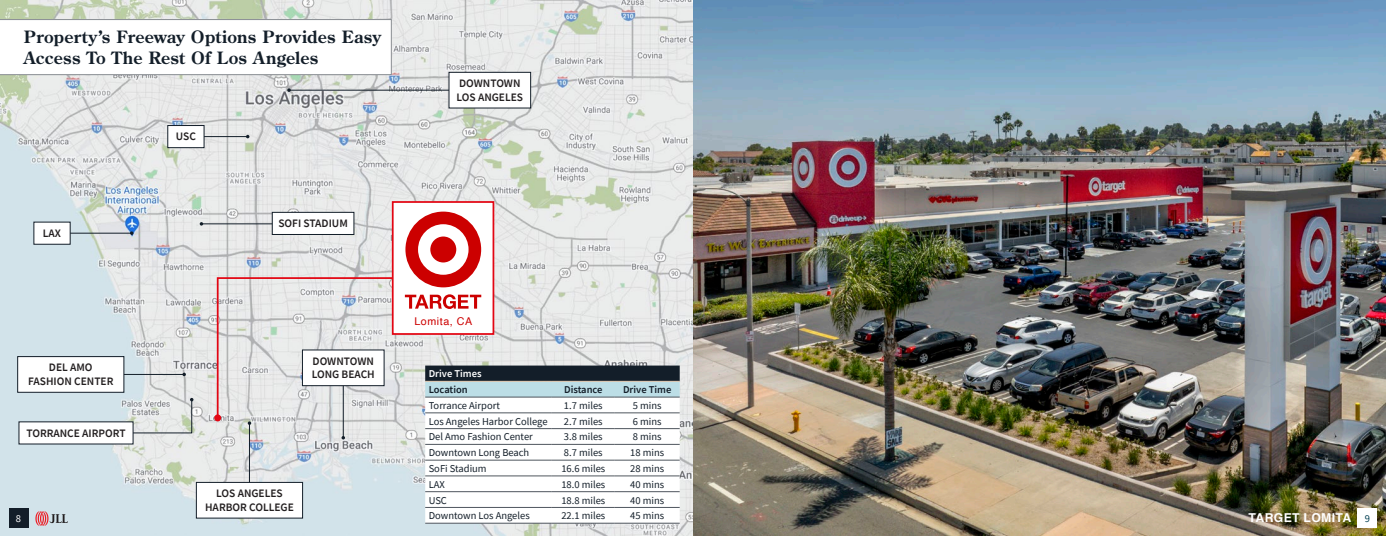
<style>
.page{position:relative;width:1386px;height:536px;background:#fff}
.page>*{position:absolute;margin:0;border:0;box-sizing:border-box;transform-origin:0 0}
.t1{font:700 16.89px/20.3px "Century Old Style Std";letter-spacing:.015em;color:#131e29}
.t2{font:700 12.25px "Helvetica";letter-spacing:.025em;color:#fff}
.t3{font:600 11.38px/13.7px "Source Sans Pro";color:#231f20}
.t4{font:10.67px "Helvetica";letter-spacing:.05em;color:#c00}
.t5{font:10.5px "Source Sans Pro";color:#131e29}
.t6{font:600 10.5px "Source Sans Pro";color:#131e29}
.t7{font:600 10.5px "Source Sans Pro";color:#fff}
.t8{font:10.5px "Source Sans Pro";color:#fff}
.s1{font-family:"Source Sans Pro";font-weight:400;font-size:10.5px;color:#003e51}
</style>
<div class="page">
<img style="left:0;top:0;width:693px;height:536px">
<svg style="left:465px;top:365px;width:215px;height:32px;background:#687d86"></svg>
<svg style="left:425px;top:398px;width:255px;height:125px"></svg>
<hr style="left:425px;top:381px;width:127px;height:1px;background:#e0c6ad">
<hr style="left:552px;top:381px;width:63px;height:1px;background:#e0c6ad">
<hr style="left:615px;top:381px;width:65px;height:1px;background:#e0c6ad">
<hr style="left:425px;top:397px;width:127px;height:1px;background:#4f565e">
<hr style="left:425px;top:412px;width:127px;height:1px;background:#4f565e">
<hr style="left:552px;top:397px;width:63px;height:1px;background:#4f565e">
<hr style="left:615px;top:397px;width:65px;height:1px;background:#4f565e">
<hr style="left:552px;top:412px;width:63px;height:1px;background:#4f565e">
<hr style="left:615px;top:412px;width:65px;height:1px;background:#4f565e">
<hr style="left:425px;top:428px;width:127px;height:1px;background:#4f565e">
<hr style="left:552px;top:428px;width:63px;height:1px;background:#4f565e">
<hr style="left:615px;top:428px;width:65px;height:1px;background:#4f565e">
<hr style="left:425px;top:444px;width:127px;height:1px;background:#4f565e">
<hr style="left:552px;top:444px;width:63px;height:1px;background:#4f565e">
<hr style="left:615px;top:444px;width:65px;height:1px;background:#4f565e">
<hr style="left:425px;top:460px;width:127px;height:1px;background:#4f565e">
<hr style="left:552px;top:460px;width:63px;height:1px;background:#4f565e">
<hr style="left:615px;top:460px;width:65px;height:1px;background:#4f565e">
<hr style="left:425px;top:475px;width:127px;height:1px;background:#4f565e">
<hr style="left:552px;top:475px;width:63px;height:1px;background:#4f565e">
<hr style="left:615px;top:475px;width:65px;height:1px;background:#4f565e">
<hr style="left:425px;top:491px;width:127px;height:1px;background:#4f565e">
<hr style="left:552px;top:491px;width:63px;height:1px;background:#4f565e">
<hr style="left:615px;top:491px;width:65px;height:1px;background:#4f565e">
<hr style="left:425px;top:507px;width:127px;height:1px;background:#4f565e">
<hr style="left:425px;top:523px;width:127px;height:1px;background:#4f565e">
<hr style="left:552px;top:507px;width:63px;height:1px;background:#4f565e">
<hr style="left:615px;top:507px;width:65px;height:1px;background:#4f565e">
<hr style="left:552px;top:523px;width:63px;height:1px;background:#4f565e">
<hr style="left:615px;top:523px;width:65px;height:1px;background:#4f565e">
<svg style="left:0;top:19px;width:392px;height:57px"></svg>
<hr style="left:68px;top:233px;width:64px;height:1px;background:#131e29">
<svg style="left:130px;top:231px;width:4px;height:4px"></svg>
<div style="left:33px;top:221px;width:38px;height:23px;background:#fff"></div>
<hr style="left:289px;top:90px;width:185px;height:1px;background:#131e29">
<svg style="left:287px;top:88px;width:4px;height:4px"></svg>
<div style="left:449px;top:72px;width:82px;height:36px;background:#fff;border:1px solid #131e29"></div>
<hr style="left:186px;top:136px;width:62px;height:1px;background:#131e29">
<div style="left:167px;top:125px;width:38px;height:23px;background:#fff;border:1px solid #131e29"></div>
<hr style="left:201px;top:223px;width:74px;height:1px;background:#131e29">
<div style="left:272px;top:212px;width:82px;height:23px;background:#fff;border:1px solid #131e29"></div>
<hr style="left:111px;top:374px;width:73px;height:1px;background:#131e29">
<svg style="left:182px;top:372px;width:4px;height:4px"></svg>
<div style="left:17px;top:356px;width:107px;height:36px;background:#fff;border:1px solid #131e29"></div>
<svg style="left:123px;top:398px;width:70px;height:35px;background:#d6dad8"></svg>
<div style="left:19px;top:421px;width:115px;height:23px;background:#fff"></div>
<svg style="left:216px;top:276px;width:249px;height:143px;background:#dcdada"></svg>
<div style="left:214px;top:414px;width:7px;height:7px;background:#e30613;border-radius:50%"></div>
<div style="left:392px;top:201px;width:102px;height:134px;background:#fff;border:2px solid #e30613"></div>
<svg style="left:405px;top:211px;width:76px;height:76px"></svg>
<div style="left:430px;top:236px;width:26px;height:26px;background:#c00;border-radius:50%"></div>
<svg style="left:405px;top:294px;width:76px;height:15px"></svg>
<hr style="left:249px;top:423px;width:1px;height:68px;background:#131e29">
<div style="left:196px;top:482px;width:107px;height:36px;background:#fff;border:1px solid #131e29"></div>
<hr style="left:343px;top:372px;width:1px;height:65px;background:#131e29">
<div style="left:302px;top:349px;width:83px;height:37px;background:#fff;border:1px solid #131e29"></div>
<img style="left:694px;top:0;width:692px;height:536px">
<div style="left:1358px;top:508px;width:19px;height:19px;background:#fff"></div>
<div style="left:9px;top:508px;width:19px;height:19px;background:#131e29"></div>
<svg style="left:35px;top:511px;width:33px;height:14px"></svg>
<h1 class="t1" style="left:24px;top:27px;width:359px">Property’s Freeway Options Provides Easy<br>Access To The Rest Of Los Angeles</h1>
<p class="t3" style="left:43px;top:226px;width:20px">LAX</p>
<p class="t3" style="left:176px;top:129px;width:22px">USC</p>
<p class="t3" style="left:278px;top:216px;width:71px">SOFI STADIUM</p>
<p class="t3" style="left:457px;top:76px;width:68px">DOWNTOWN<br>LOS ANGELES</p>
<p class="t4" style="left:415px;top:313px;width:59px">Lomita, CA</p>
<p class="t3" style="left:312px;top:354px;width:65px">DOWNTOWN<br>LONG BEACH</p>
<p class="t3" style="left:28px;top:360px;width:87px;text-align:center">DEL AMO<br>FASHION CENTER</p>
<p class="t7" style="left:429px;top:367px;width:54px">Drive Times</p>
<p class="t6" style="left:429px;top:382px;width:41px">Location</p>
<p class="t6" style="left:564px;top:382px;width:40px">Distance</p>
<p class="t6" style="left:623px;top:382px;width:50px">Drive Time</p>
<p class="t5" style="left:429px;top:398px;width:73px">Torrance Airport</p>
<p class="t5" style="left:564px;top:398px;width:40px">1.7 miles</p>
<p class="t5" style="left:633px;top:398px;width:30px">5 mins</p>
<p class="t5" style="left:429px;top:414px;width:120px">Los Angeles Harbor College</p>
<p class="t5" style="left:564px;top:414px;width:40px">2.7 miles</p>
<p class="t5" style="left:633px;top:414px;width:30px">6 mins</p>
<p class="t5" style="left:429px;top:430px;width:106px">Del Amo Fashion Center</p>
<p class="t5" style="left:564px;top:430px;width:40px">3.8 miles</p>
<p class="t5" style="left:633px;top:430px;width:30px">8 mins</p>
<p class="t5" style="left:429px;top:446px;width:102px">Downtown Long Beach</p>
<p class="t5" style="left:564px;top:446px;width:40px">8.7 miles</p>
<p class="t5" style="left:630px;top:446px;width:35px">18 mins</p>
<p class="t5" style="left:429px;top:461px;width:59px">SoFi Stadium</p>
<p class="t5" style="left:561px;top:461px;width:45px">16.6 miles</p>
<p class="t5" style="left:630px;top:461px;width:35px">28 mins</p>
<p class="t5" style="left:429px;top:477px;width:18px">LAX</p>
<p class="t5" style="left:561px;top:477px;width:45px">18.0 miles</p>
<p class="t5" style="left:630px;top:477px;width:35px">40 mins</p>
<p class="t5" style="left:429px;top:493px;width:20px">USC</p>
<p class="t5" style="left:561px;top:493px;width:45px">18.8 miles</p>
<p class="t5" style="left:630px;top:493px;width:35px">40 mins</p>
<p class="t5" style="left:429px;top:509px;width:103px">Downtown Los Angeles</p>
<p class="t5" style="left:561px;top:509px;width:45px">22.1 miles</p>
<p class="t5" style="left:630px;top:509px;width:35px">45 mins</p>
<p class="t3" style="left:26px;top:425px;width:101px">TORRANCE AIRPORT</p>
<p class="t3" style="left:205px;top:486px;width:90px;text-align:center">LOS ANGELES<br>HARBOR COLLEGE</p>
<p class="t8" style="left:16px;top:511px;width:7px">8</p>
<p class="t2" style="left:1249px;top:510px;width:123px">TARGET LOMITA <span class="s1">9</span></p>
</div>
